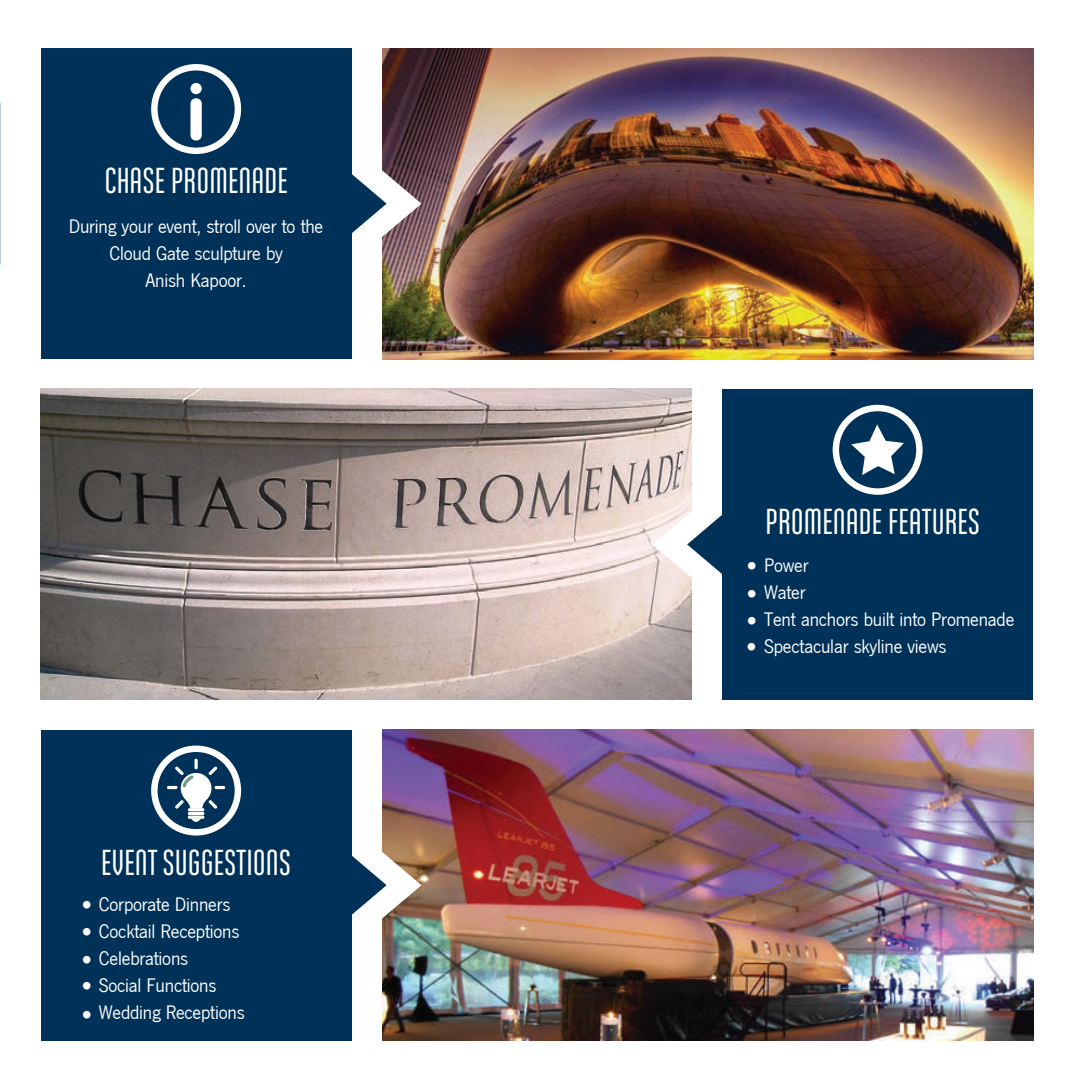
<style>
.page{position:relative;width:1074px;height:1074px;background:#fff}
.page>*{position:absolute;margin:0;border:0;box-sizing:border-box;transform-origin:0 0}
.t1{font:600 36px "Ando";color:#fff}
.t2{font:27px/27.4px "Algerian";color:#fff;text-align:justify}
.t3{font:20.25px/27px "News Got T";letter-spacing:-.01em;color:#fff}
</style>
<div class="page">
<img style="left:382px;top:48px;width:650px;height:311px">
<img style="left:41px;top:388px;width:650px;height:311px">
<img style="left:382px;top:729px;width:650px;height:311px">
<svg style="left:351px;top:86px;width:84px;height:235px"></svg>
<div style="left:41px;top:48px;width:310px;height:311px;background:#003259"></div>
<div style="left:151px;top:64px;width:90px;height:90px;border:6px solid #fff;border-radius:50%"></div>
<svg style="left:190px;top:98px;width:12px;height:43px"></svg>
<div style="left:190px;top:83px;width:12px;height:11px;background:#fff;border-radius:50%"></div>
<svg style="left:638px;top:426px;width:84px;height:236px"></svg>
<div style="left:722px;top:389px;width:310px;height:310px;background:#003259"></div>
<div style="left:832px;top:405px;width:90px;height:89px;border:6px solid #fff;border-radius:50%"></div>
<svg style="left:851px;top:424px;width:52px;height:51px"></svg>
<img style="left:351px;top:767px;width:84px;height:235px">
<div style="left:41px;top:729px;width:310px;height:311px;background:#003259"></div>
<div style="left:151px;top:745px;width:90px;height:90px;border:6px solid #fff;border-radius:50%"></div>
<svg style="left:214px;top:785px;width:12px;height:4px"></svg>
<svg style="left:208px;top:766px;width:10px;height:9px"></svg>
<div style="left:181px;top:772px;width:30px;height:31px;background:#fff;border-radius:50%"></div>
<svg style="left:174px;top:798px;width:44px;height:28px"></svg>
<svg style="left:166px;top:758px;width:32px;height:31px"></svg>
<h1 class="t1" style="left:104px;top:162px;width:185px">CHASE PROMENADE</h1>
<p class="t3" style="left:69px;top:213px;width:256px;text-align:center">During your event, stroll over to the<br>Cloud Gate sculpture by<br>Anish Kapoor.</p>
<h2 class="t2" style="left:78px;top:891px;width:20px">• • • • •</h2>
<h1 class="t1" style="left:101px;top:843px;width:191px">EVENT SUGGESTIONS</h1>
<p class="t3" style="left:99px;top:891px;width:147px">Corporate Dinners<br>Cocktail Receptions<br>Celebrations<br>Social Functions<br>Wedding Receptions</p>
<h2 class="t2" style="left:742px;top:553px;width:20px">• • • •</h2>
<h1 class="t1" style="left:765px;top:502px;width:216px">PROMENADE FEATURES</h1>
<p class="t3" style="left:764px;top:552px;width:252px">Power<br>Water<br>Tent anchors built into Promenade<br>Spectacular skyline views</p>
</div>
